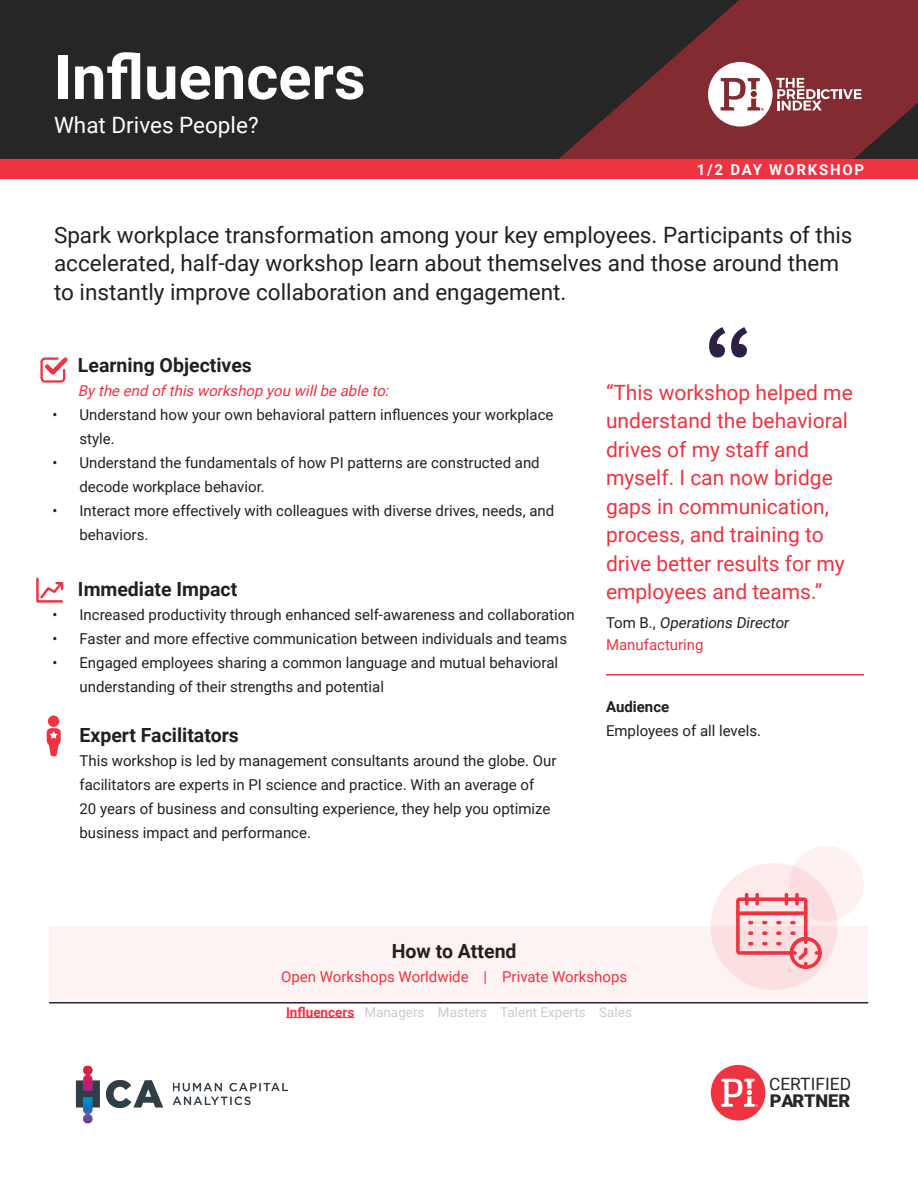
<style>
.page{position:relative;width:918px;height:1188px;background:#fff}
.page>*{position:absolute;margin:0;border:0;box-sizing:border-box;transform-origin:0 0}
.t1{font:700 61.5px "Roboto";color:#fff}
.t2{font:22.5px/28.5px "Roboto";color:#231f20}
.t3{font:22.5px "Roboto";color:#fff}
.t4{font:21px/28.5px "Roboto";color:#ef3340}
.t5{font:700 19.5px "Roboto";color:#231f20}
.t6{font:900 17.55px "Roboto";color:#262626}
.t7{font:16.95px "Roboto";color:#262626}
.t8{font:15px/24px "Roboto";color:#231f20}
.t9{font:15px "Roboto";color:#ef3340}
.t10{font:italic 15px "Roboto";color:#ef3340}
.t11{font:700 15px "Roboto";letter-spacing:.12em;color:#fff}
.t12{font:700 15px "Roboto";color:#231f20}
.t13{font:13.5px "Roboto";color:#c9cbcc}
.s1{font-weight:700;color:#ef3340}
</style>
<div class="page">
<hr style="left:286px;top:1017px;width:68px;height:1px;background:#ef3340">
<hr style="left:49px;top:1002px;width:819px;height:2px;background:#2e1f44">
<div style="left:49px;top:926px;width:819px;height:76px;background:#fef3f3"></div>
<div style="left:711px;top:863px;width:127px;height:127px;background:#fce0e1;border-radius:50%"></div>
<svg style="left:789px;top:846px;width:75px;height:75px;fill:#fdf1f2"></svg>
<svg style="left:736px;top:893px;width:86px;height:76px"></svg>
<div style="left:0;top:0;width:918px;height:173px;background:#262626"></div>
<svg style="left:558px;top:0;width:360px;height:159px;fill:#822b31"></svg>
<div style="left:0;top:159px;width:918px;height:19px;background:#ef3340"></div>
<svg style="left:708px;top:62px;width:154px;height:65px;background:#ad7478"></svg>
<svg style="left:709px;top:327px;width:38px;height:30px"></svg>
<hr style="left:606px;top:674px;width:258px;height:2px;background:#ef3340">
<svg style="left:40px;top:357px;width:28px;height:26px"></svg>
<svg style="left:36px;top:578px;width:27px;height:25px"></svg>
<svg style="left:47px;top:728px;width:14px;height:28px"></svg>
<div style="left:48px;top:716px;width:11px;height:11px;background:#ef3340;border-radius:50%"></div>
<svg style="left:711px;top:1065px;width:54px;height:55px"></svg>
<img style="left:75px;top:1065px;width:213px;height:59px">
<h1 class="t1" style="left:54px;top:34px;width:313px">Influencers</h1>
<h2 class="t3" style="left:54px;top:110px;width:206px">What Drives People?</h2>
<p class="t11" style="left:697px;top:159px;width:169px">1/2 DAY WORKSHOP</p>
<h2 class="t2" style="left:54px;top:220px;width:800px">Spark workplace transformation among your key employees. Participants of this accelerated, half-day workshop learn about themselves and those around them to instantly improve collaboration and engagement.</h2>
<h3 class="t5" style="left:78px;top:352px;width:175px">Learning Objectives</h3>
<p class="t10" style="left:78px;top:380px;width:316px">Bythe end ofthisworkshop you willbe able to:</p>
<p class="t8" style="left:79px;top:402px;width:476px;text-indent:-27px">• Understand how your own behavioral pattern influences your workplace style.</p>
<p class="t8" style="left:79px;top:450px;width:462px;text-indent:-27px">• Understand the fundamentals of how PI patterns are constructed and decode workplace behavior.</p>
<p class="t8" style="left:79px;top:498px;width:476px;text-indent:-27px">• Interact more effectively with colleagues with diverse drives, needs, and behaviors.</p>
<h3 class="t5" style="left:78px;top:575px;width:161px">Immediate Impact</h3>
<p class="t8" style="left:52px;top:602px;width:524px">• Increased productivity through enhanced self-awareness and collaboration</p>
<p class="t8" style="left:52px;top:626px;width:516px">• Faster and more effective communication between individuals and teams</p>
<p class="t8" style="left:79px;top:650px;width:480px;text-indent:-27px">• Engaged employees sharing a common language and mutual behavioral understanding of their strengths and potential</p>
<h3 class="t5" style="left:79px;top:722px;width:161px">Expert Facilitators</h3>
<p class="t8" style="left:79px;top:748px;width:479px">This workshop is led by management consultants around the globe. Our facilitators are experts in PI science and practice. With an average of<br>20 years of business and consulting experience, they help you optimize business impact and performance.</p>
<h3 class="t4" style="left:606px;top:377px;width:248px">“This workshop helped me understand the behavioral drives of my staff and myself. I can now bridge gaps in communication, process, and training to drive better results for my employees and teams.”</h3>
<p class="t8" style="left:606px;top:610px;width:187px">To m B . , Operations Director</p>
<p class="t9" style="left:606px;top:634px;width:99px">Manufacturing</p>
<p class="t12" style="left:606px;top:696px;width:65px">Audience</p>
<p class="t8" style="left:606px;top:718px;width:157px">Employees of all levels.</p>
<h3 class="t5" style="left:392px;top:938px;width:126px">How to Attend</h3>
<p class="t9" style="left:281px;top:966px;width:347px">Open Workshops Worldwide | Private Workshops</p>
<p class="t13" style="left:286px;top:1002px;width:348px"><span class="s1">Influencers</span> Managers Masters Talent Experts Sales</p>
<p class="t7" style="left:769px;top:1073px;width:84px">CERTIFIED</p>
<p class="t6" style="left:770px;top:1088px;width:82px">PARTNER</p>
</div>
